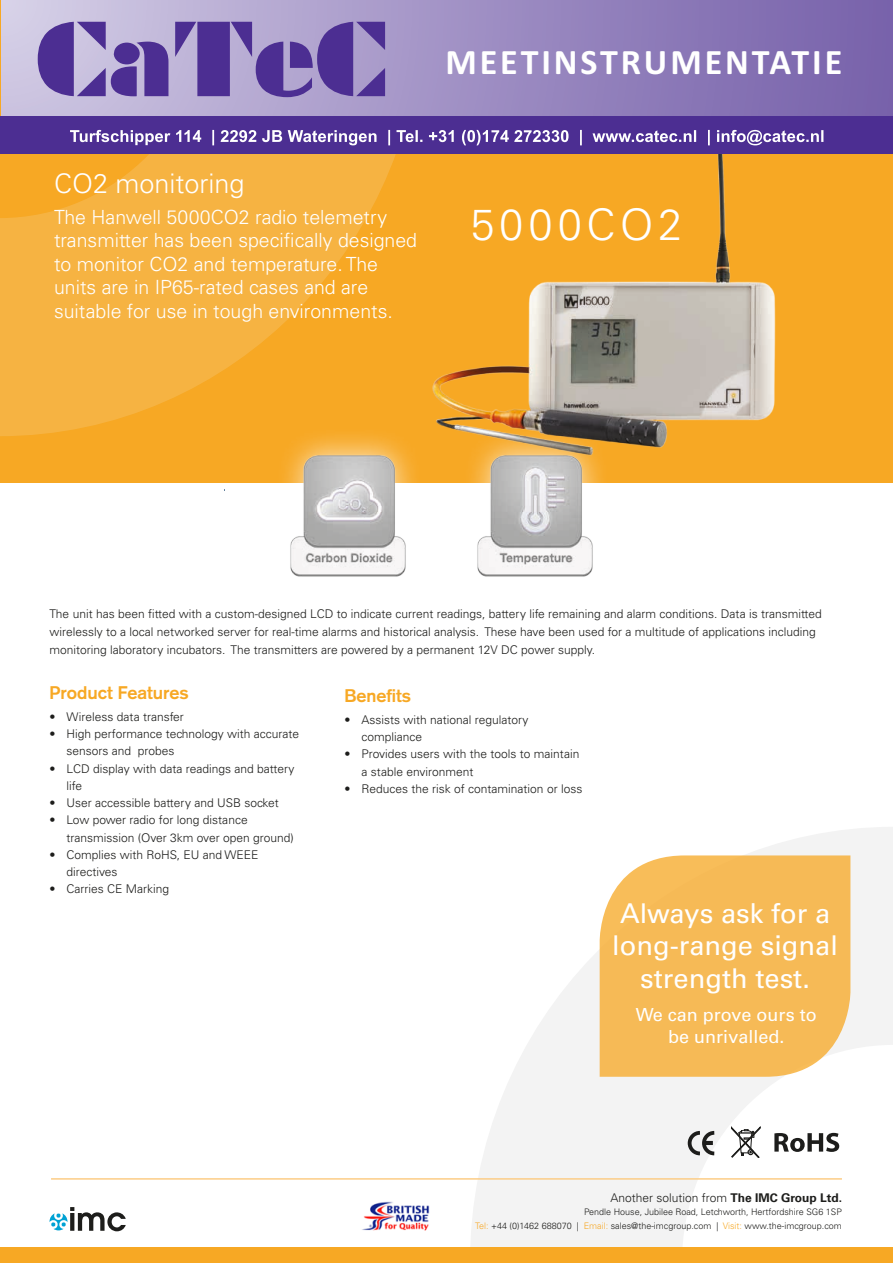
<style>
.page{position:relative;width:893px;height:1263px;background:#fff}
.page>*{position:absolute;margin:0;border:0;box-sizing:border-box;transform-origin:0 0}
.t1{font:300 43.5px "Univers";letter-spacing:.1em;color:#fff}
.t2{font:700 36px "Calibri";letter-spacing:.08em;color:#fff}
.t3{font:27.3px/32.7px "Univers";color:#fff;text-align:center}
.t4{font:300 27px "Univers";color:#fff}
.t5{font:300 19.5px/23.5px "Univers";color:#fff}
.t6{font:18px/21.6px "Univers";color:#fff;text-align:center}
.t7{font:700 18px "Akzidenz Grotesk";color:#f7a824}
.t8{font:300 12px/17.2px "Univers";color:#1d1d1b}
.t9{font:300 9px/13.5px "Univers";color:#1d1d1b;text-align:right}
.s1{font-weight:700}
.s2{color:#f7a824}
</style>
<div class="page">
<svg style="left:470px;top:827px;width:423px;height:421px"></svg>
<div style="left:0;top:0;width:893px;height:483px;background:#f7a824"></div>
<div style="left:0;top:1248px;width:893px;height:15px;background:#f7a824"></div>
<hr style="left:51px;top:1178px;width:791px;height:2px;background:#fccc86">
<img style="left:362px;top:1201px;width:68px;height:30px">
<svg style="left:0;top:116px;width:396px;height:320px;fill:#f6b342"></svg>
<svg style="left:50px;top:1207px;width:76px;height:24px"></svg>
<img style="left:432px;top:154px;width:344px;height:294px">
<div style="left:600px;top:855px;width:250px;height:222px;background:#f6ba56"></div>
<svg style="left:688px;top:1131px;width:26px;height:24px"></svg>
<svg style="left:731px;top:1126px;width:29px;height:31px"></svg>
<svg style="left:774px;top:1133px;width:65px;height:19px"></svg>
<div style="left:263px;top:427px;width:170px;height:177px;background:#fff;opacity:.75"></div>
<img style="left:273px;top:438px;width:157px;height:141px">
<div style="left:450px;top:427px;width:171px;height:177px;background:#fff;opacity:.75"></div>
<img style="left:460px;top:438px;width:157px;height:141px">
<svg style="left:1px;top:0;width:892px;height:117px;background:#9989c0"></svg>
<div style="left:0;top:117px;width:893px;height:37px;background:#4c2e92"></div>
<svg style="left:70px;top:129px;width:754px;height:17px"></svg>
<svg style="left:38px;top:22px;width:347px;height:75px;background:#826db3"></svg>
<h2 class="t2" style="left:445px;top:47px;width:398px">MEETINSTRUMENTATIE</h2>
<h3 class="t4" style="left:54px;top:167px;width:192px">CO2 monitoring</h3>
<h3 class="t5" style="left:54px;top:205px;width:365px">The Hanwell 5000CO2 radio telemetry transmitter has been specifically designed to monitor CO2 and temperature. The units are in IP65-rated cases and are suitable for use in tough environments.</h3>
<h1 class="t1" style="left:471px;top:199px;width:213px">5000CO2</h1>
<p class="t8" style="left:50px;top:604px;width:774px;line-height:18px">The unit has been fitted with a custom-designed LCD to indicate current readings, battery life remaining and alarm conditions. Data is transmitted wirelessly to a local networked server for real-time alarms and historical analysis. These have been used for a multitude of applications including monitoring laboratory incubators. The transmitters are powered by a permanent 12V DC power supply.</p>
<h3 class="t7" style="left:50px;top:682px;width:141px">Product Features</h3>
<p class="t8" style="left:50px;top:708px;width:136px">• Wireless data transfer</p>
<p class="t8" style="left:67px;top:725px;width:234px;text-indent:-17px">• High performance technology with accurate sensors and probes</p>
<p class="t8" style="left:67px;top:760px;width:229px;text-indent:-17px">• LCD display with data readings and battery life</p>
<p class="t8" style="left:50px;top:794px;width:231px">• User accessible battery and USB socket</p>
<p class="t8" style="left:67px;top:811px;width:229px;text-indent:-17px">• Low power radio for long distance transmission (Over 3km over open ground)</p>
<p class="t8" style="left:67px;top:846px;width:193px;text-indent:-17px">• Complies with RoHS, EU and WEEE directives</p>
<p class="t8" style="left:50px;top:880px;width:121px">• Carries CE Marking</p>
<h3 class="t7" style="left:345px;top:685px;width:68px">Benefits</h3>
<p class="t8" style="left:362px;top:711px;width:168px;text-indent:-17px">• Assists with national regulatory compliance</p>
<p class="t8" style="left:362px;top:746px;width:219px;text-indent:-17px">• Provides users with the tools to maintain a stable environment</p>
<p class="t8" style="left:345px;top:780px;width:239px">• Reduces the risk of contamination or loss</p>
<h3 class="t3" style="left:612px;top:897px;width:227px">Always ask for a long-range signal strength test.</h3>
<h3 class="t6" style="left:636px;top:1004px;width:183px">We can prove ours to be unrivalled.</h3>
<p class="t8" style="left:610px;top:1189px;width:233px">Another solution from <span class="s1">The IMC Group Ltd.</span></p>
<p class="t9" style="left:475px;top:1205px;width:368px">Pendle House, Jubilee Road, Letchworth, Hertfordshire SG6 1SP<br><span class="s2">Tel:</span> +44 (0)1462 688070 | <span class="s2">Email:</span> sales@the-imcgroup.com | <span class="s2">Visit:</span> www.the-imcgroup.com</p>
</div>
